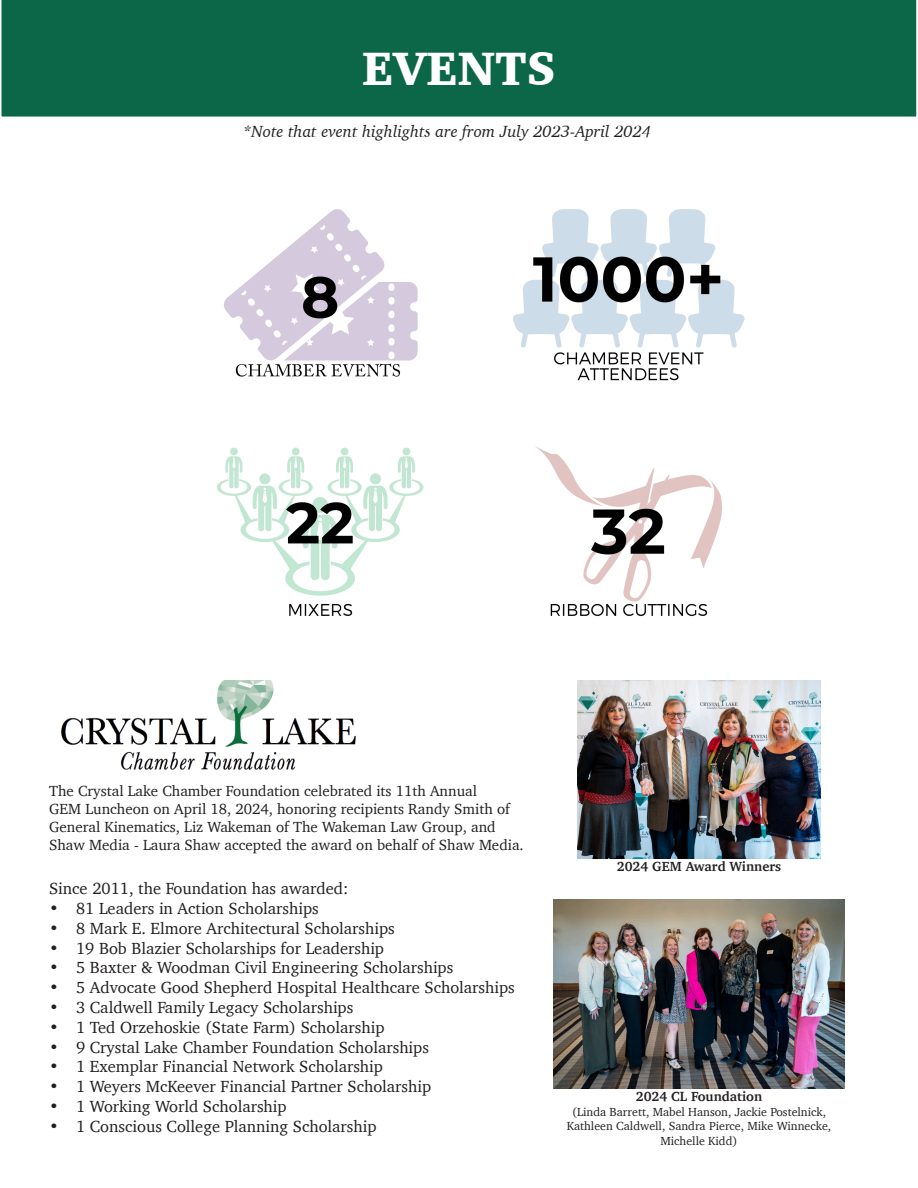
<style>
.page{position:relative;width:918px;height:1188px;background:#fff}
.page>*{position:absolute;margin:0;border:0;box-sizing:border-box;transform-origin:0 0}
.t1{font:900 48px "Charter";color:#fff}
.t2{font:16.5px "Charter";color:#231f20}
.t3{font:italic 16.5px "Charter";color:#231f20}
.t4{font:15px/18px "Charter";color:#231f20}
.t5{font:700 13.5px "Charter";color:#231f20}
.t6{font:12px/14.4px "Charter";color:#231f20;text-align:center}
</style>
<div class="page">
<div style="left:1px;top:0;width:915px;height:117px;background:#0b6747"></div>
<img style="left:61px;top:680px;width:295px;height:90px">
<img style="left:578px;top:680px;width:242px;height:178px">
<img style="left:554px;top:900px;width:291px;height:188px">
<svg style="left:916px;top:0;width:1px;height:117px"></svg>
<img style="left:217px;top:209px;width:528px;height:407px">
<p class="t1" style="left:362px;top:39px;width:195px">EVENTS</p>
<p class="t3" style="left:243px;top:118px;width:409px">*Note that event highlights are from July 2023-April 2024</p>
<p class="t4" style="left:49px;top:781px;width:476px">The Crystal Lake Chamber Foundation celebrated its 11th Annual<br>GEM Luncheon on April 18, 2024, honoring recipients Randy Smith of General Kinematics, Liz Wakeman of The Wakeman Law Group, and Shaw Media - Laura Shaw accepted the award on behalf of Shaw Media.</p>
<p class="t2" style="left:49px;top:874px;width:301px">Since 2011, the Foundation has awarded:</p>
<p class="t2" style="left:49px;top:894px;width:271px">• 81 Leaders in Action Scholarships</p>
<p class="t2" style="left:49px;top:914px;width:347px">• 8 Mark E. Elmore Architectural Scholarships</p>
<p class="t2" style="left:49px;top:934px;width:336px">• 19 Bob Blazier Scholarships for Leadership</p>
<p class="t2" style="left:49px;top:954px;width:406px">• 5 Baxter &amp; Woodman Civil Engineering Scholarships</p>
<p class="t2" style="left:49px;top:973px;width:467px">• 5 Advocate Good Shepherd Hospital Healthcare Scholarships</p>
<p class="t2" style="left:49px;top:993px;width:306px">• 3 Caldwell Family Legacy Scholarships</p>
<p class="t2" style="left:49px;top:1013px;width:337px">• 1 Ted Orzehoskie (State Farm) Scholarship</p>
<p class="t2" style="left:49px;top:1033px;width:381px">• 9 Crystal Lake Chamber Foundation Scholarships</p>
<p class="t2" style="left:49px;top:1053px;width:335px">• 1 Exemplar Financial Network Scholarship</p>
<p class="t2" style="left:49px;top:1072px;width:384px">• 1 Weyers McKeever Financial Partner Scholarship</p>
<p class="t2" style="left:49px;top:1092px;width:239px">• 1 Working World Scholarship</p>
<p class="t2" style="left:49px;top:1112px;width:329px">• 1 Conscious College Planning Scholarship</p>
<p class="t5" style="left:617px;top:855px;width:166px">2024 GEM Award Winners</p>
<p class="t5" style="left:636px;top:1085px;width:128px">2024 CL Foundation</p>
<p class="t6" style="left:567px;top:1104px;width:266px">(Linda Barrett, Mabel Hanson, Jackie Postelnick,<br>Kathleen Caldwell, Sandra Pierce, Mike Winnecke,<br>Michelle Kidd)</p>
</div>
